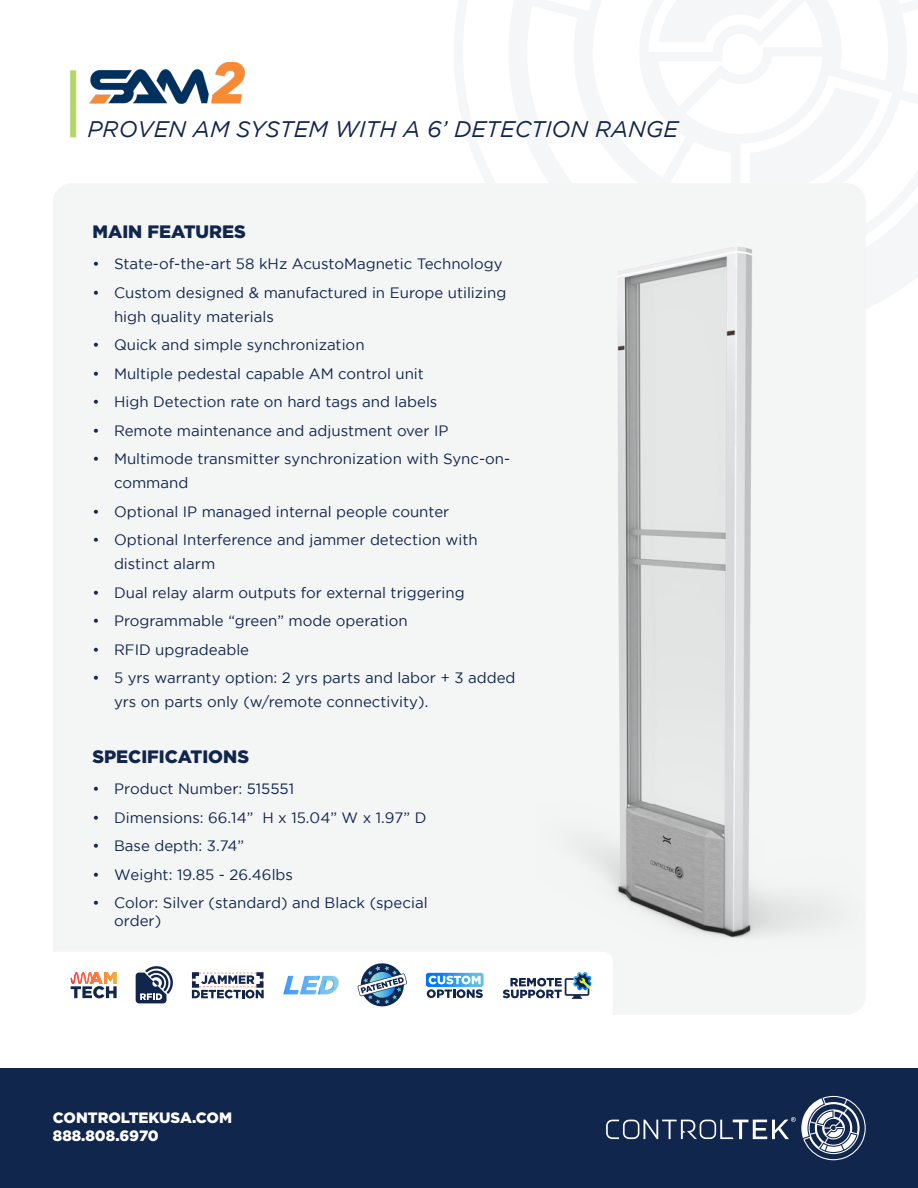
<style>
.page{position:relative;width:918px;height:1188px;background:#fff}
.page>*{position:absolute;margin:0;border:0;box-sizing:border-box;transform-origin:0 0}
.t1{font:italic 22.5px "Gotham";color:#11264c}
.t2{font:900 18px "Gotham";color:#11264c}
.t3{font:15px/24px "Gotham";color:#11264c}
.t4{font:900 15px/18px "Gotham";color:#fff}
</style>
<div class="page">
<div style="left:0;top:1068px;width:918px;height:120px;background:#11264c"></div>
<svg style="left:606px;top:1096px;width:260px;height:64px"></svg>
<div style="left:70px;top:70px;width:6px;height:67px;background:#b4d567"></div>
<div style="left:53px;top:183px;width:813px;height:832px;background:#f4f5f5;border-radius:19px"></div>
<img style="left:586px;top:247px;width:239px;height:691px">
<div style="left:36px;top:952px;width:577px;height:76px;background:#fff;border-radius:10px"></div>
<img style="left:70px;top:62px;width:175px;height:43px">
<svg style="left:136px;top:966px;width:37px;height:37px"></svg>
<svg style="left:71px;top:972px;width:46px;height:26px"></svg>
<svg style="left:191px;top:972px;width:73px;height:26px"></svg>
<svg style="left:358px;top:963px;width:49px;height:44px"></svg>
<img style="left:426px;top:973px;width:58px;height:14px">
<svg style="left:427px;top:976px;width:56px;height:22px"></svg>
<img style="left:577px;top:972px;width:11px;height:2px">
<svg style="left:503px;top:974px;width:88px;height:25px"></svg>
<svg style="left:283px;top:976px;width:56px;height:19px"></svg>
<h1 class="t1" style="left:88px;top:117px;width:592px">PROVEN AM SYSTEM WITH A 6’ DETECTION RANGE</h1>
<p class="t2" style="left:92px;top:221px;width:155px">MAIN FEATURES</p>
<p class="t3" style="left:92px;top:252px;width:412px">• State-of-the-art 58 kHz AcustoMagnetic Technology</p>
<p class="t3" style="left:114px;top:280px;width:394px;text-indent:-22px">• Custom designed &amp; manufactured in Europe utilizing high quality materials</p>
<p class="t3" style="left:92px;top:333px;width:274px">• Quick and simple synchronization</p>
<p class="t3" style="left:92px;top:361px;width:333px">• Multiple pedestal capable AM control unit</p>
<p class="t3" style="left:92px;top:390px;width:347px">• High Detection rate on hard tags and labels</p>
<p class="t3" style="left:92px;top:418px;width:358px">• Remote maintenance and adjustment over IP</p>
<p class="t3" style="left:114px;top:447px;width:398px;text-indent:-22px">• Multimode transmitter synchronization with Sync-on&shy;command</p>
<p class="t3" style="left:92px;top:499px;width:358px">• Optional IP managed internal people counter</p>
<p class="t3" style="left:114px;top:528px;width:365px;text-indent:-22px">• Optional Interference and jammer detection with distinct alarm</p>
<p class="t3" style="left:92px;top:580px;width:374px">• Dual relay alarm outputs for external triggering</p>
<p class="t3" style="left:92px;top:609px;width:317px">• Programmable “green” mode operation</p>
<p class="t3" style="left:92px;top:637px;width:158px">• RFID upgradeable</p>
<p class="t3" style="left:114px;top:666px;width:403px;text-indent:-22px">• 5 yrs warranty option: 2 yrs parts and labor + 3 added yrs on parts only (w/remote connectivity).</p>
<p class="t2" style="left:92px;top:746px;width:158px">SPECIFICATIONS</p>
<p class="t3" style="left:92px;top:777px;width:203px">• Product Number: 515551</p>
<p class="t3" style="left:92px;top:805px;width:336px">• Dimensions: 66.14” H x 15.04” W x 1.97” D</p>
<p class="t3" style="left:92px;top:834px;width:153px">• Base depth: 3.74”</p>
<p class="t3" style="left:92px;top:862px;width:202px">• Weight: 19.85 - 26.46lbs</p>
<p class="t3" style="left:114px;top:894px;width:315px;line-height:18px;text-indent:-22px">• Color: Silver (standard) and Black (special order)</p>
<p class="t4" style="left:53px;top:1108px;width:181px">CONTROLTEKUSA.COM<br>888.808.6970</p>
</div>
